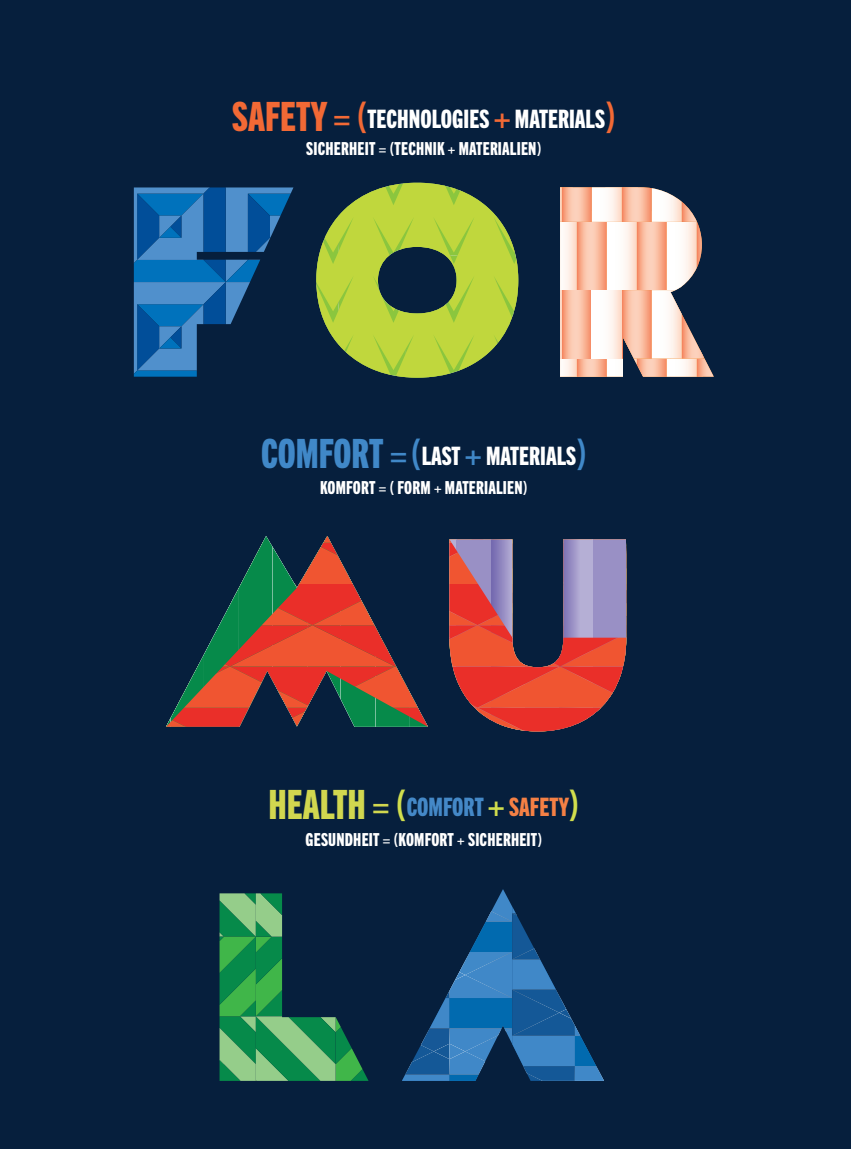
<style>
.page{position:relative;width:851px;height:1149px;background:#fff}
.page>*{position:absolute;margin:0;border:0;box-sizing:border-box;transform-origin:0 0}
.t1{font:40.5px "Trade Gothic Next LT Pro Hv Cm";color:#d1d74f}
.t2{font:25.5px "Trade Gothic Next LT Pro Hv Cm";color:#fff}
.t3{font:18px "Trade Gothic Next LT Pro Hv Cm";letter-spacing:.01em;color:#fff}
.s1{font-size:40.5px;color:#f26935}
.s2{font-size:40.5px;color:#4088c8}
.s3{color:#d1de4d}
.s4{font-size:25.5px;color:#4488c7}
.s5{font-size:25.5px;color:#f48045}
</style>
<div class="page">
<div style="left:0;top:0;width:850px;height:1149px;background:#061f3d"></div>
<svg style="left:316px;top:183px;width:202px;height:195px;fill:#c0d73d"></svg>
<svg style="left:560px;top:187px;width:153px;height:190px"></svg>
<div style="left:591px;top:290px;width:30px;height:68px;background:linear-gradient(to right,#fff,#fde7dc)"></div>
<hr style="left:560px;top:290px;width:1px;height:68px;background:#fcdac8">
<svg style="left:134px;top:187px;width:159px;height:190px"></svg>
<svg style="left:449px;top:539px;width:177px;height:192px"></svg>
<svg style="left:166px;top:536px;width:262px;height:191px"></svg>
<svg style="left:219px;top:893px;width:149px;height:188px"></svg>
<svg style="left:402px;top:889px;width:202px;height:191px"></svg>
<h2 class="t2" style="left:232px;top:101px;width:384px"><span class="s1">SAFETY = (</span>TECHNOLOGIES <span class="s1">+</span> MATERIALS<span class="s1">)</span></h2>
<p class="t3" style="left:306px;top:136px;width:236px">SICHERHEIT = (TECHNIK + MATERIALIEN)</p>
<h2 class="t2" style="left:261px;top:439px;width:327px"><span class="s2">COMFORT =(</span>LAST <span class="s2">+</span> MATERIALS<span class="s2">)</span></h2>
<p class="t3" style="left:320px;top:476px;width:209px">KOMFORT = ( FORM + MATERIALIEN)</p>
<h1 class="t1" style="left:268px;top:777px;width:312px">HEALTH = <span class="s3">(</span><span class="s4">COMFORT</span> <span class="s3">+</span> <span class="s5">SAFETY</span><span class="s3">)</span></h1>
<p class="t3" style="left:305px;top:828px;width:238px">GESUNDHEIT = (KOMFORT + SICHERHEIT)</p>
</div>
